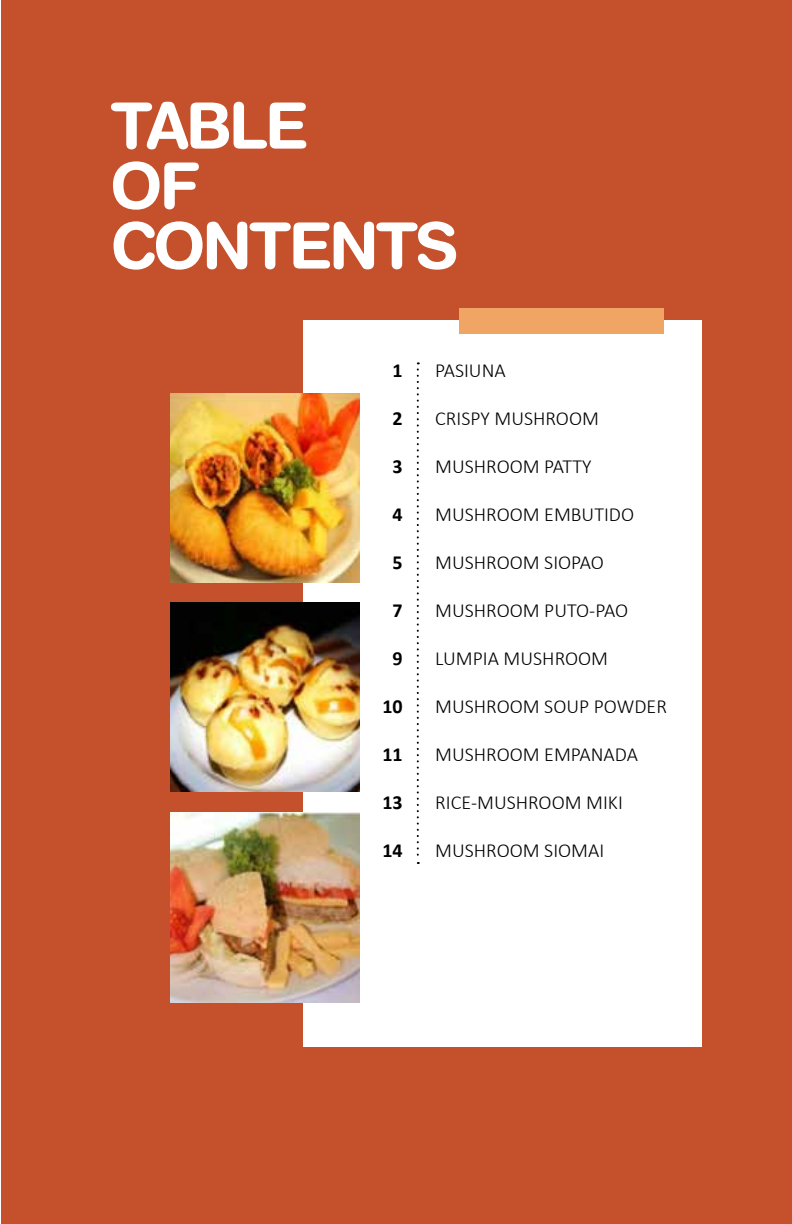
<style>
.page{position:relative;width:792px;height:1224px;background:#fff}
.page>*{position:absolute;margin:0;border:0;box-sizing:border-box;transform-origin:0 0}
.t1{font:700 64px/60px "Helvetica Rounded LT Std";letter-spacing:-.05em;color:#fff}
.t2{font:300 20px "Calibri";color:#000}
.t3{font:700 20px "Calibri";color:#000}
</style>
<div class="page">
<div style="left:1px;top:0;width:791px;height:1224px;background:#c5512c"></div>
<div style="left:303px;top:320px;width:399px;height:726px;background:#fff"></div>
<img style="left:170px;top:813px;width:190px;height:189px">
<img style="left:170px;top:602px;width:190px;height:190px">
<img style="left:170px;top:393px;width:190px;height:190px">
<svg style="left:417px;top:362px;width:2px;height:502px"></svg>
<div style="left:460px;top:308px;width:204px;height:25px;background:#f0a564"></div>
<h1 class="t1" style="left:110px;top:95px;width:350px">TABLE<br>OF<br>CONTENTS</h1>
<p class="t3" style="left:393px;top:357px;width:12px">1</p>
<p class="t3" style="left:393px;top:405px;width:12px">2</p>
<p class="t3" style="left:393px;top:453px;width:12px">3</p>
<p class="t3" style="left:393px;top:501px;width:12px">4</p>
<p class="t3" style="left:393px;top:549px;width:12px">5</p>
<p class="t3" style="left:393px;top:597px;width:12px">7</p>
<p class="t3" style="left:393px;top:645px;width:12px">9</p>
<p class="t3" style="left:383px;top:693px;width:22px">10</p>
<p class="t3" style="left:383px;top:741px;width:22px">11</p>
<p class="t3" style="left:383px;top:789px;width:22px">13</p>
<p class="t3" style="left:383px;top:837px;width:22px">14</p>
<p class="t2" style="left:435px;top:358px;width:72px">PASIUNA</p>
<p class="t2" style="left:435px;top:406px;width:165px">CRISPY MUSHROOM</p>
<p class="t2" style="left:435px;top:454px;width:158px">MUSHROOM PATTY</p>
<p class="t2" style="left:435px;top:502px;width:200px">MUSHROOM EMBUTIDO</p>
<p class="t2" style="left:435px;top:550px;width:170px">MUSHROOM SIOPAO</p>
<p class="t2" style="left:435px;top:598px;width:194px">MUSHROOM PUTO-PAO</p>
<p class="t2" style="left:435px;top:646px;width:174px">LUMPIA MUSHROOM</p>
<p class="t2" style="left:435px;top:694px;width:233px">MUSHROOM SOUP POWDER</p>
<p class="t2" style="left:435px;top:742px;width:204px">MUSHROOM EMPANADA</p>
<p class="t2" style="left:435px;top:790px;width:189px">RICE-MUSHROOM MIKI</p>
<p class="t2" style="left:435px;top:838px;width:171px">MUSHROOM SIOMAI</p>
</div>
